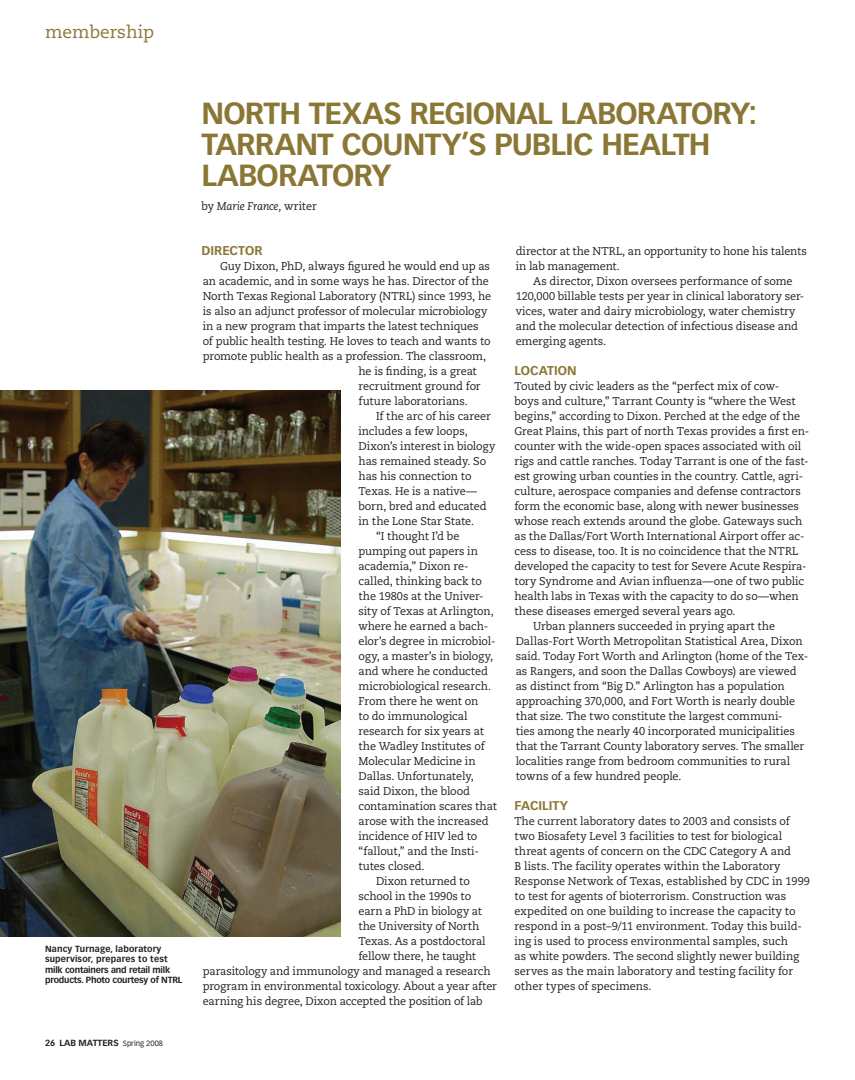
<style>
.page{position:relative;width:855px;height:1080px;background:#fff}
.page>*{position:absolute;margin:0;border:0;box-sizing:border-box;transform-origin:0 0}
.t1{font:700 30px/31.2px "Vectora LT Std";letter-spacing:-.03em;color:#8a7735}
.t2{font:17.5px "Caecilia LT Std";color:#8a7735}
.t3{font:700 12.5px "Vectora LT Std";color:#8a7735}
.Body_Indent_SE{font:11.25px/15px "Caecilia LT Std";letter-spacing:-.01em;color:#231f20}
.Body_no_indent_SE{font:11.25px/15px "Caecilia LT Std";letter-spacing:-.005em;color:#231f20}
.t4{font:italic 11.25px "Caecilia LT Std";letter-spacing:-.02em;color:#231f20}
.Caption_SE{font:700 8.75px/10.5px "Vectora LT Std";letter-spacing:-.01em;color:#231f20}
.s1{font-weight:400;font-size:7.5px}
.s2{font-style:normal}
</style>
<div class="page">
<img style="left:0;top:391px;width:340px;height:545px">
<p class="t2" style="left:45px;top:22px;width:111px">membership</p>
<p class="Caption_SE" style="left:45px;top:943px;width:127px">Nancy Turnage, laboratory supervisor, prepares to test milk containers and retail milk products. Photo courtesy of NTRL</p>
<p class="Caption_SE" style="left:45px;top:1037px;width:120px">26 Lab Matters <span class="s1">Spring 2008</span></p>
<h1 class="t1" style="left:201px;top:97px;width:557px">North Texas Regional Laboratory:<br>Tarrant County’s Public Health<br>Laboratory</h1>
<h1 class="t4" style="left:201px;top:200px;width:117px"><span class="s2">by</span> Marie France, <span class="s2">writer</span></h1>
<h1 class="t3" style="left:201px;top:243px;width:63px">Director</h1>
<p class="Body_Indent_SE" style="left:220px;top:259px;width:271px">Guy Dixon, PhD, always figured he would end up as</p>
<p class="Body_Indent_SE" style="left:203px;top:274px;width:288px">an academic, and in some ways he has. Director of the</p>
<p class="Body_Indent_SE" style="left:203px;top:289px;width:290px">North Texas Regional Laboratory (NTRL) since 1993, he</p>
<p class="Body_Indent_SE" style="left:203px;top:304px;width:286px">is also an adjunct professor of molecular microbiology</p>
<p class="Body_Indent_SE" style="left:203px;top:319px;width:277px">in a new program that imparts the latest techniques</p>
<p class="Body_Indent_SE" style="left:203px;top:334px;width:289px">of public health testing. He loves to teach and wants to</p>
<p class="Body_Indent_SE" style="left:203px;top:349px;width:285px">promote public health as a profession. The classroom,</p>
<p class="Body_Indent_SE" style="left:359px;top:364px;width:120px">he is finding, is a great</p>
<p class="Body_Indent_SE" style="left:359px;top:379px;width:124px">recruitment ground for</p>
<p class="Body_Indent_SE" style="left:359px;top:394px;width:111px">future laboratorians.</p>
<p class="Body_Indent_SE" style="left:359px;top:409px;width:138px;text-indent:18px">If the arc of his career includes a few loops,<br>Dixon’s interest in biology has remained steady. So has his connection to<br>Texas. He is a native— born, bred and educated in the Lone Star State.</p>
<p class="Body_Indent_SE" style="left:359px;top:529px;width:140px;text-indent:18px">“I thought I’d be pumping out papers in academia,” Dixon re&shy;called, thinking back to the 1980s at the Univer&shy;sity of Texas at Arlington, where he earned a bach&shy;elor’s degree in microbiol&shy;ogy, a master’s in biology, and where he conducted microbiological research.<br>From there he went on<br>to do immunological research for six years at the Wadley Institutes of<br>Molecular Medicine in<br>Dallas. Unfortunately, said Dixon, the blood contamination scares that arose with the increased incidence of HIV led to “fallout,” and the Insti&shy;tutes closed.</p>
<p class="Body_Indent_SE" style="left:376px;top:874px;width:95px">Dixon returned to</p>
<p class="Body_Indent_SE" style="left:359px;top:889px;width:114px">school in the 1990s to</p>
<p class="Body_Indent_SE" style="left:359px;top:904px;width:125px">earn a PhD in biology at</p>
<p class="Body_Indent_SE" style="left:359px;top:919px;width:122px">the University of North</p>
<p class="Body_Indent_SE" style="left:359px;top:934px;width:129px">Texas. As a postdoctoral</p>
<p class="Body_Indent_SE" style="left:359px;top:949px;width:119px">fellow there, he taught</p>
<p class="Body_Indent_SE" style="left:203px;top:964px;width:289px">parasitology and immunology and managed a research</p>
<p class="Body_Indent_SE" style="left:203px;top:979px;width:296px">program in environmental toxicology. About a year after</p>
<p class="Body_Indent_SE" style="left:203px;top:994px;width:282px">earning his degree, Dixon accepted the position of lab</p>
<p class="Body_Indent_SE" style="left:516px;top:244px;width:293px">director at the NTRL, an opportunity to hone his talents in lab management.</p>
<p class="Body_Indent_SE" style="left:516px;top:274px;width:290px;text-indent:18px">As director, Dixon oversees performance of some 120,000 billable tests per year in clinical laboratory ser&shy;vices, water and dairy microbiology, water chemistry and the molecular detection of infectious disease and emerging agents.</p>
<h1 class="t3" style="left:515px;top:363px;width:64px">Location</h1>
<p class="Body_no_indent_SE" style="left:515px;top:379px;width:296px">Touted by civic leaders as the “perfect mix of cow-<br>boys and culture,” Tarrant County is “where the West begins,” according to Dixon. Perched at the edge of the Great Plains, this part of north Texas provides a first en&shy;counter with the wide-open spaces associated with oil rigs and cattle ranches. Today Tarrant is one of the fast&shy;est growing urban counties in the country. Cattle, agri&shy;culture, aerospace companies and defense contractors form the economic base, along with newer businesses whose reach extends around the globe. Gateways such as the Dallas/Fort Worth International Airport offer ac&shy;cess to disease, too. It is no coincidence that the NTRL developed the capacity to test for Severe Acute Respira&shy;tory Syndrome and Avian influenza—one of two public health labs in Texas with the capacity to do so—when these diseases emerged several years ago.</p>
<p class="Body_Indent_SE" style="left:516px;top:619px;width:294px;text-indent:18px">Urban planners succeeded in prying apart the Dallas-Fort Worth Metropolitan Statistical Area, Dixon said. Today Fort Worth and Arlington (home of the Tex&shy;as Rangers, and soon the Dallas Cowboys) are viewed as distinct from “Big D.” Arlington has a population approaching 370,000, and Fort Worth is nearly double that size. The two constitute the largest communi-<br>ties among the nearly 40 incorporated municipalities that the Tarrant County laboratory serves. The smaller localities range from bedroom communities to rural towns of a few hundred people.</p>
<h1 class="t3" style="left:515px;top:798px;width:55px">Faci lity</h1>
<p class="Body_no_indent_SE" style="left:515px;top:814px;width:297px">The current laboratory dates to 2003 and consists of two Biosafety Level 3 facilities to test for biological threat agents of concern on the CDC Category A and<br>B lists. The facility operates within the Laboratory Response Network of Texas, established by CDC in 1999 to test for agents of bioterrorism. Construction was expedited on one building to increase the capacity to respond in a post–9/11 environment. Today this build&shy;ing is used to process environmental samples, such<br>as white powders. The second slightly newer building serves as the main laboratory and testing facility for other types of specimens.</p>
</div>
